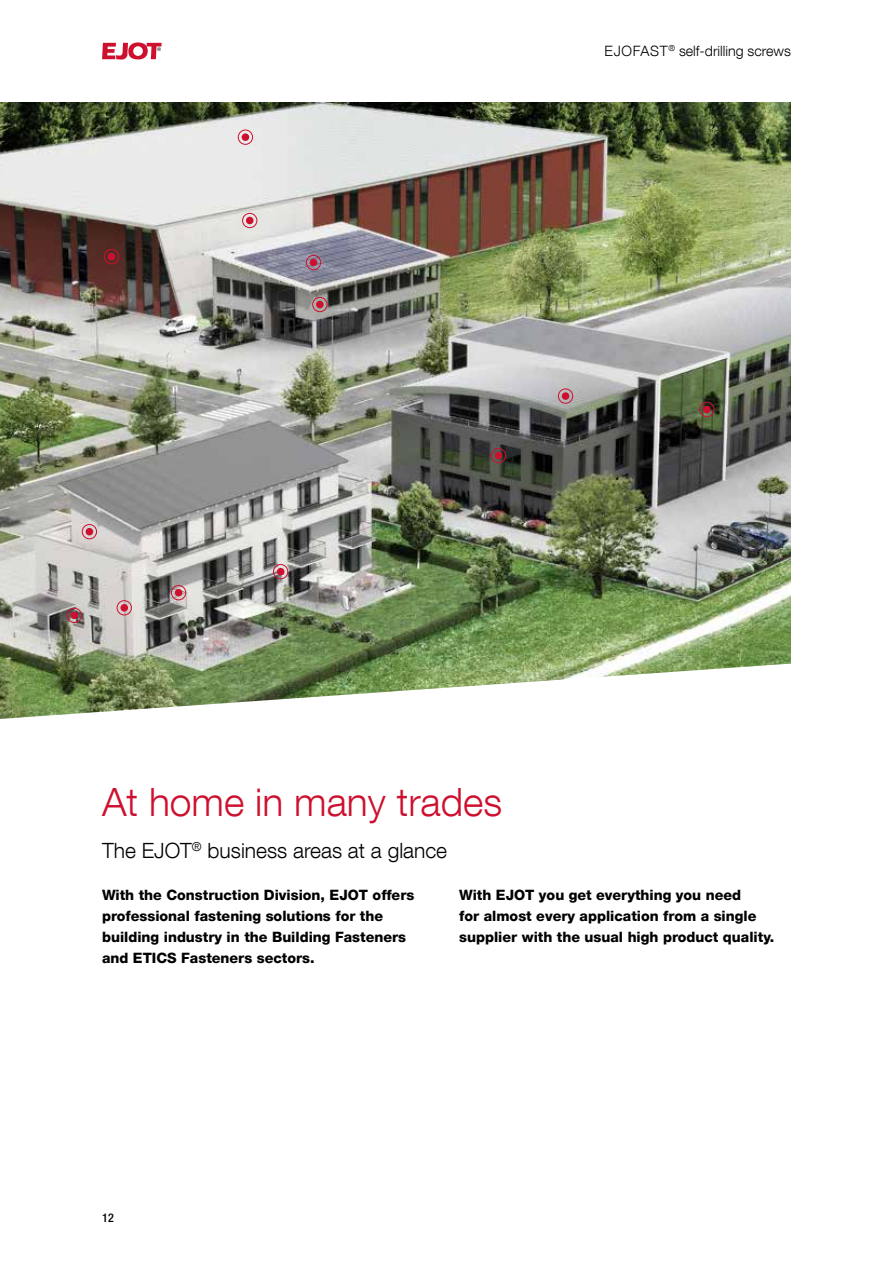
<style>
.page{position:relative;width:893px;height:1263px;background:#fff}
.page>*{position:absolute;margin:0;border:0;box-sizing:border-box;transform-origin:0 0}
.t1{font:300 39px "Helvetica Neue LT Com";color:#cd102e}
.t2{font:300 21px "Helvetica Neue LT Com";color:#000}
.t3{font:800 14.25px/21px "Helvetica Neue LT Com";color:#000}
.t4{font:300 14.25px "Helvetica Neue LT Com";color:#000}
.t5{font:500 condensed 12px "Helvetica Neue LT Com";color:#000}
</style>
<div class="page">
<svg style="left:102px;top:42px;width:60px;height:18px"></svg>
<img style="left:0;top:102px;width:791px;height:557px">
<div style="left:104px;top:249px;width:15px;height:15px;border:1px solid #cd102e;border-radius:50%"></div>
<div style="left:108px;top:253px;width:7px;height:7px;background:#cd102e;border-radius:50%"></div>
<div style="left:699px;top:402px;width:15px;height:15px;border:1px solid #cd102e;border-radius:50%"></div>
<div style="left:703px;top:406px;width:8px;height:7px;background:#cd102e;border-radius:50%"></div>
<div style="left:242px;top:213px;width:15px;height:15px;border:1px solid #cd102e;border-radius:50%"></div>
<div style="left:246px;top:217px;width:7px;height:7px;background:#cd102e;border-radius:50%"></div>
<div style="left:171px;top:585px;width:15px;height:15px;border:1px solid #cd102e;border-radius:50%"></div>
<div style="left:175px;top:589px;width:7px;height:7px;background:#cd102e;border-radius:50%"></div>
<div style="left:558px;top:388px;width:15px;height:16px;border:1px solid #cd102e;border-radius:50%"></div>
<div style="left:562px;top:392px;width:7px;height:8px;background:#cd102e;border-radius:50%"></div>
<div style="left:273px;top:564px;width:15px;height:15px;border:1px solid #cd102e;border-radius:50%"></div>
<div style="left:277px;top:568px;width:7px;height:7px;background:#cd102e;border-radius:50%"></div>
<div style="left:82px;top:524px;width:15px;height:15px;border:1px solid #cd102e;border-radius:50%"></div>
<div style="left:86px;top:528px;width:7px;height:7px;background:#cd102e;border-radius:50%"></div>
<div style="left:491px;top:448px;width:15px;height:15px;border:1px solid #cd102e;border-radius:50%"></div>
<div style="left:495px;top:452px;width:7px;height:7px;background:#cd102e;border-radius:50%"></div>
<div style="left:67px;top:608px;width:15px;height:15px;border:1px solid #cd102e;border-radius:50%"></div>
<div style="left:71px;top:612px;width:7px;height:7px;background:#cd102e;border-radius:50%"></div>
<div style="left:312px;top:297px;width:15px;height:15px;border:1px solid #cd102e;border-radius:50%"></div>
<div style="left:316px;top:301px;width:8px;height:7px;background:#cd102e;border-radius:50%"></div>
<div style="left:238px;top:130px;width:15px;height:15px;border:1px solid #cd102e;border-radius:50%"></div>
<div style="left:242px;top:133px;width:7px;height:8px;background:#cd102e;border-radius:50%"></div>
<div style="left:306px;top:255px;width:15px;height:15px;border:1px solid #cd102e;border-radius:50%"></div>
<div style="left:310px;top:259px;width:7px;height:7px;background:#cd102e;border-radius:50%"></div>
<div style="left:117px;top:600px;width:15px;height:15px;border:1px solid #cd102e;border-radius:50%"></div>
<div style="left:120px;top:604px;width:8px;height:8px;background:#cd102e;border-radius:50%"></div>
<svg style="left:0;top:659px;width:791px;height:60px"></svg>
<p class="t4" style="left:605px;top:42px;width:188px">EJOFAST<sup>®</sup> self-drilling screws</p>
<p class="t4" style="left:708px;top:42px;width:84px">The Fastener.</p>
<h1 class="t1" style="left:102px;top:778px;width:402px">At home in many trades</h1>
<h2 class="t2" style="left:102px;top:838px;width:347px">The EJOT<sup>®</sup> business areas at a glance</h2>
<p class="t3" style="left:102px;top:884px;width:314px">With the Construction Division, EJOT offers professional fastening solutions for the building industry in the Building Fasteners and ETICS Fasteners sectors.</p>
<p class="t3" style="left:459px;top:884px;width:316px">With EJOT you get everything you need<br>for almost every application from a single supplier with the usual high product quality.</p>
<p class="t5" style="left:102px;top:1211px;width:13px">12</p>
</div>
